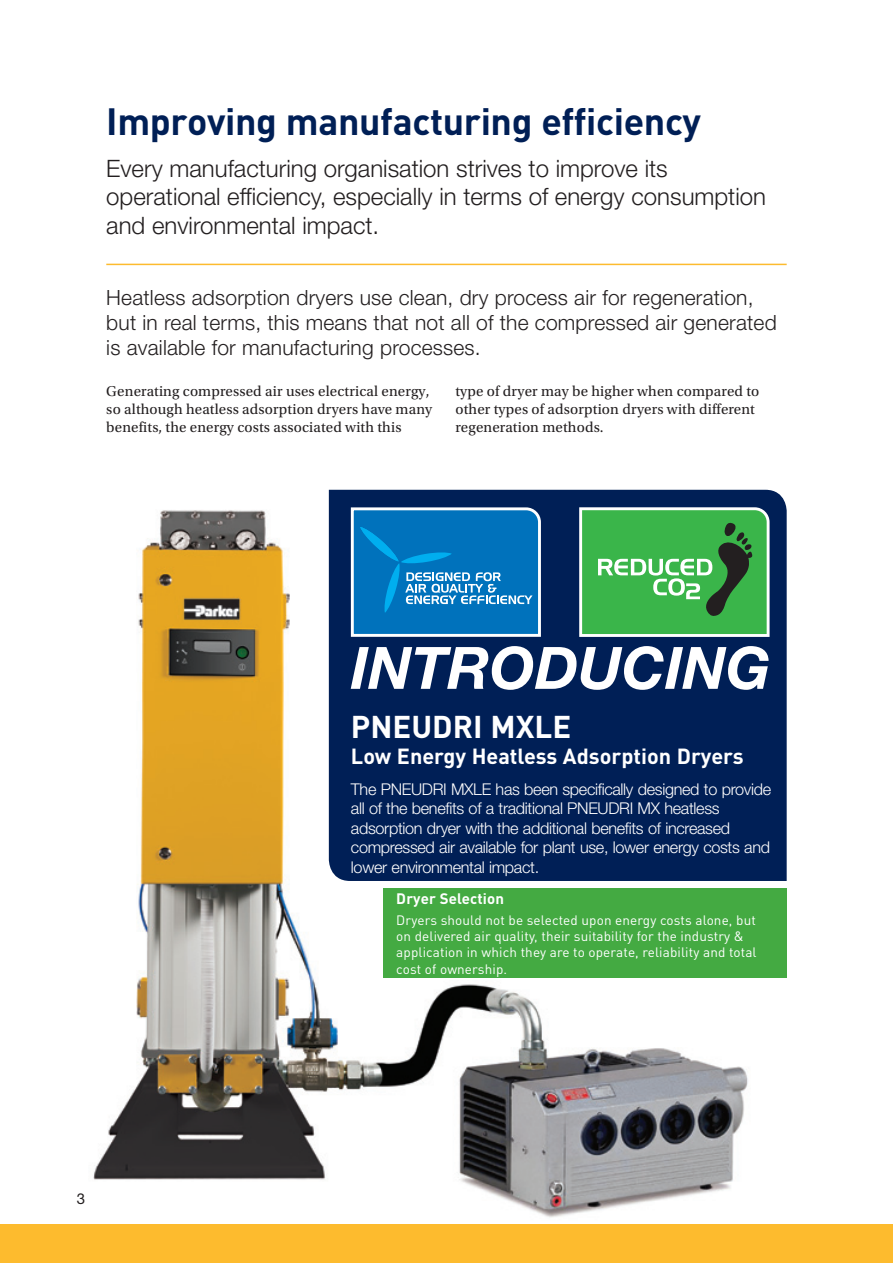
<style>
.page{position:relative;width:893px;height:1263px;background:#fff}
.page>*{position:absolute;margin:0;border:0;box-sizing:border-box;transform-origin:0 0}
.t1{font:italic 700 58.5px "Helvetica Neue LT Std";color:#fff}
.t2{font:700 37.5px "DINOT";letter-spacing:-.01em;color:#001f56}
.t3{font:700 31.05px "DINOT";color:#fff}
.t4{font:300 24px/28.8px "Helvetica Neue LT Std";color:#231f20}
.t5{font:700 21.6px "DINOT";color:#fff}
.t6{font:300 21px/25.2px "Helvetica Neue LT Std";letter-spacing:.01em;color:#231f20}
.t7{font:300 16.2px/19.5px "Helvetica Neue LT Std";letter-spacing:-.02em;color:#fff}
.t8{font:15px/18px "Utopia Std";letter-spacing:.01em;color:#231f20}
.t9{font:700 15px "DINOT";letter-spacing:.01em;color:#fff}
.t10{font:15px "Helvetica Neue LT Std";color:#231f20}
.t11{font:13.5px/16.2px "DINOT";letter-spacing:.01em;color:#fff}
</style>
<div class="page">
<img style="left:70px;top:490px;width:717px;height:735px">
<div style="left:329px;top:490px;width:458px;height:391px;background:#001f56"></div>
<hr style="left:106px;top:264px;width:681px;height:1px;background:#fdbb2e">
<svg style="left:579px;top:507px;width:191px;height:130px;background:#51b35e"></svg>
<svg style="left:351px;top:507px;width:190px;height:130px;background:#1f84c5"></svg>
<div style="left:384px;top:888px;width:403px;height:90px;background:#44aa42"></div>
<div style="left:0;top:1225px;width:893px;height:38px;background:#fdbb2e"></div>
<h2 class="t2" style="left:106px;top:96px;width:596px">Improving manufacturing efficiency</h2>
<h3 class="t4" style="left:106px;top:153px;width:661px">Every manufacturing organisation strives to improve its operational efficiency, especially in terms of energy consumption and environmental impact.</h3>
<p class="t6" style="left:106px;top:284px;width:672px">Heatless adsorption dryers use clean, dry process air for regeneration, but in real terms, this means that not all of the compressed air generated is available for manufacturing processes.</p>
<p class="t8" style="left:106px;top:382px;width:327px">Generating compressed air uses electrical energy, so although heatless adsorption dryers have many benefits, the energy costs associated with this</p>
<p class="t8" style="left:455px;top:382px;width:305px">type of dryer may be higher when compared to other types of adsorption dryers with different regeneration methods.</p>
<h1 class="t1" style="left:351px;top:632px;width:421px">INTRODUCING</h1>
<h3 class="t3" style="left:351px;top:705px;width:222px">PNEUDRI MXLE</h3>
<h3 class="t5" style="left:351px;top:741px;width:394px">Low Energy Heatless Adsorption Dryers</h3>
<p class="t7" style="left:351px;top:779px;width:422px">The PNEUDRI MXLE has been specifically designed to provide all of the benefits of a traditional PNEUDRI MX heatless adsorption dryer with the additional benefits of increased compressed air available for plant use, lower energy costs and lower environmental impact.</p>
<p class="t9" style="left:396px;top:889px;width:109px">Dryer Selection</p>
<p class="t11" style="left:396px;top:911px;width:362px">Dryers should not be selected upon energy costs alone, but on delivered air quality, their suitability for the industry &amp; application in which they are to operate, reliability and total cost of ownership.</p>
<p class="t10" style="left:77px;top:1189px;width:10px">3</p>
</div>
